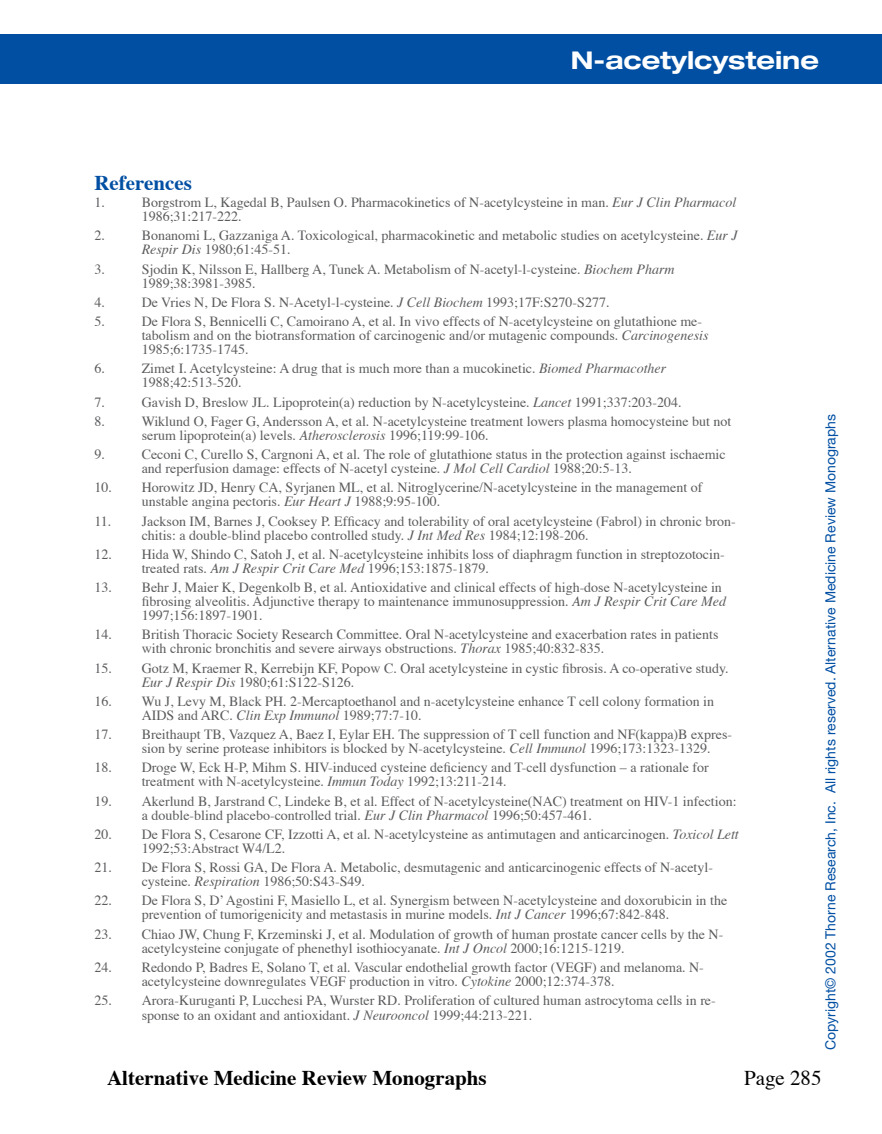
<style>
.page{position:relative;width:882px;height:1134px;background:#fff}
.page>*{position:absolute;margin:0;border:0;box-sizing:border-box;transform-origin:0 0}
.t1{font:700 expanded 24.5px "Helvetica Neue";color:#fff}
.t2{font:700 21px "Times";color:#000}
.t3{font:700 21px "Times";color:#004fa3}
.t4{font:21px "Times";color:#000}
.t5{font:14px/14px "Times";color:#5b5c5e}
.t6{font:14px "Helvetica Neue";color:#004fa3}
.s1{font-style:italic}
</style>
<div class="page">
<div style="left:0;top:34px;width:882px;height:50px;background:#004fa3"></div>
<h1 class="t1" style="left:571px;top:44px;width:250px">N-acetylcysteine</h1>
<h2 class="t3" style="left:94px;top:162px;width:99px">References</h2>
<p class="t5" style="left:94px;top:194px;width:12px">1.</p>
<p class="t5" style="left:142px;top:194px;width:596px">Borgstrom L, Kagedal B, Paulsen O. Pharmacokinetics of N-acetylcysteine in man. <span class="s1">Eur J Clin Pharmacol<br></span>1986;31:217-222.</p>
<p class="t5" style="left:94px;top:227px;width:12px">2.</p>
<p class="t5" style="left:142px;top:227px;width:597px">Bonanomi L, Gazzaniga A. Toxicological, pharmacokinetic and metabolic studies on acetylcysteine. <span class="s1">Eur J<br>Respir Dis</span> 1980;61:45-51.</p>
<p class="t5" style="left:94px;top:261px;width:12px">3.</p>
<p class="t5" style="left:142px;top:261px;width:534px">Sjodin K, Nilsson E, Hallberg A, Tunek A. Metabolism of N-acetyl-l-cysteine. <span class="s1">Biochem Pharm<br></span>1989;38:3981-3985.</p>
<p class="t5" style="left:94px;top:294px;width:12px">4.</p>
<p class="t5" style="left:142px;top:294px;width:469px">De Vries N, De Flora S. N-Acetyl-l-cysteine. <span class="s1">J Cell Biochem</span> 1993;17F:S270-S277.</p>
<p class="t5" style="left:94px;top:313px;width:12px">5.</p>
<p class="t5" style="left:142px;top:313px;width:568px">De Flora S, Bennicelli C, Camoirano A, et al. In vivo effects of N-acetylcysteine on glutathione me&shy;tabolism and on the biotransformation of carcinogenic and/or mutagenic compounds. <span class="s1">Carcinogenesis<br></span>1985;6:1735-1745.</p>
<p class="t5" style="left:94px;top:360px;width:12px">6.</p>
<p class="t5" style="left:142px;top:360px;width:526px">Zimet I. Acetylcysteine: A drug that is much more than a mucokinetic. <span class="s1">Biomed Pharmacother<br></span>1988;42:513-520.</p>
<p class="t5" style="left:94px;top:394px;width:12px">7.</p>
<p class="t5" style="left:142px;top:394px;width:542px">Gavish D, Breslow JL. Lipoprotein(a) reduction by N-acetylcysteine. <span class="s1">Lancet</span> 1991;337:203-204.</p>
<p class="t5" style="left:94px;top:413px;width:12px">8.</p>
<p class="t5" style="left:142px;top:413px;width:591px">Wiklund O, Fager G, Andersson A, et al. N-acetylcysteine treatment lowers plasma homocysteine but not serum lipoprotein(a) levels. <span class="s1">Atherosclerosis</span> 1996;119:99-106.</p>
<p class="t5" style="left:94px;top:446px;width:12px">9.</p>
<p class="t5" style="left:142px;top:446px;width:585px">Ceconi C, Curello S, Cargnoni A, et al. The role of glutathione status in the protection against ischaemic and reperfusion damage: effects of N-acetyl cysteine. <span class="s1">J Mol Cell Cardiol</span> 1988;20:5-13.</p>
<p class="t5" style="left:142px;top:479px;width:562px;text-indent:-47px">10. Horowitz JD, Henry CA, Syrjanen ML, et al. Nitroglycerine/N-acetylcysteine in the management of unstable angina pectoris. <span class="s1">Eur Heart J</span> 1988;9:95-100.</p>
<p class="t5" style="left:142px;top:513px;width:596px;text-indent:-47px">11. Jackson IM, Barnes J, Cooksey P. Efficacy and tolerability of oral acetylcysteine (Fabrol) in chronic bron&shy;chitis: a double-blind placebo controlled study. <span class="s1">J Int Med Res</span> 1984;12:198-206.</p>
<p class="t5" style="left:142px;top:546px;width:584px;text-indent:-47px">12. Hida W, Shindo C, Satoh J, et al. N-acetylcysteine inhibits loss of diaphragm function in streptozotocin&shy;treated rats. <span class="s1">Am J Respir Crit Care Med</span> 1996;153:1875-1879.</p>
<p class="t5" style="left:142px;top:579px;width:586px;text-indent:-47px">13. Behr J, Maier K, Degenkolb B, et al. Antioxidative and clinical effects of high-dose N-acetylcysteine in fibrosing alveolitis. Adjunctive therapy to maintenance immunosuppression. <span class="s1">Am J Respir Crit Care Med<br></span>1997;156:1897-1901.</p>
<p class="t5" style="left:142px;top:626px;width:578px;text-indent:-47px">14. British Thoracic Society Research Committee. Oral N-acetylcysteine and exacerbation rates in patients with chronic bronchitis and severe airways obstructions. <span class="s1">Thorax</span> 1985;40:832-835.</p>
<p class="t5" style="left:142px;top:660px;width:589px;text-indent:-47px">15. Gotz M, Kraemer R, Kerrebijn KF, Popow C. Oral acetylcysteine in cystic fibrosis. A co-operative study.<br><span class="s1">Eur J Respir Dis</span> 1980;61:S122-S126.</p>
<p class="t5" style="left:142px;top:693px;width:574px;text-indent:-47px">16. Wu J, Levy M, Black PH. 2-Mercaptoethanol and n-acetylcysteine enhance T cell colony formation in<br>AIDS and ARC. <span class="s1">Clin Exp Immunol</span> 1989;77:7-10.</p>
<p class="t5" style="left:142px;top:726px;width:592px;text-indent:-47px">17. Breithaupt TB, Vazquez A, Baez I, Eylar EH. The suppression of T cell function and NF(kappa)B expres&shy;sion by serine protease inhibitors is blocked by N-acetylcysteine. <span class="s1">Cell Immunol</span> 1996;173:1323-1329.</p>
<p class="t5" style="left:142px;top:759px;width:569px;text-indent:-47px">18. Droge W, Eck H-P, Mihm S. HIV-induced cysteine deficiency and T-cell dysfunction – a rationale for treatment with N-acetylcysteine. <span class="s1">Immun Today</span> 1992;13:211-214.</p>
<p class="t5" style="left:142px;top:793px;width:596px;text-indent:-47px">19. Akerlund B, Jarstrand C, Lindeke B, et al. Effect of N-acetylcysteine(NAC) treatment on HIV-1 infection: a double-blind placebo-controlled trial. <span class="s1">Eur J Clin Pharmacol</span> 1996;50:457-461.</p>
<p class="t5" style="left:142px;top:826px;width:599px;text-indent:-47px">20. De Flora S, Cesarone CF, Izzotti A, et al. N-acetylcysteine as antimutagen and anticarcinogen. <span class="s1">Toxicol Lett<br></span>1992;53:Abstract W4/L2.</p>
<p class="t5" style="left:142px;top:859px;width:573px;text-indent:-47px">21. De Flora S, Rossi GA, De Flora A. Metabolic, desmutagenic and anticarcinogenic effects of N-acetyl&shy;cysteine. <span class="s1">Respiration</span> 1986;50:S43-S49.</p>
<p class="t5" style="left:142px;top:892px;width:587px;text-indent:-47px">22. De Flora S, D’ Agostini F, Masiello L, et al. Synergism between N-acetylcysteine and doxorubicin in the prevention of tumorigenicity and metastasis in murine models. <span class="s1">Int J Cancer</span> 1996;67:842-848.</p>
<p class="t5" style="left:142px;top:926px;width:583px;text-indent:-47px">23. Chiao JW, Chung F, Krzeminski J, et al. Modulation of growth of human prostate cancer cells by the N&shy;acetylcysteine conjugate of phenethyl isothiocyanate. <span class="s1">Int J Oncol</span> 2000;16:1215-1219.</p>
<p class="t5" style="left:142px;top:959px;width:564px;text-indent:-47px">24. Redondo P, Badres E, Solano T, et al. Vascular endothelial growth factor (VEGF) and melanoma. N&shy;acetylcysteine downregulates VEGF production in vitro. <span class="s1">Cytokine</span> 2000;12:374-378.</p>
<p class="t5" style="left:142px;top:992px;width:576px;line-height:14.9px;text-indent:-47px">25. Arora-Kuruganti P, Lucchesi PA, Wurster RD. Proliferation of cultured human astrocytoma cells in re&shy;sponse to an oxidant and antioxidant. <span class="s1">J Neurooncol</span> 1999;44:213-221.</p>
<p class="t6" style="left:822px;top:1050px;width:638px;rotate:-90deg">Copyright© 2002 Thorne Research, Inc. All rights reserved. Alternative Medicine Review Monographs</p>
<h2 class="t2" style="left:107px;top:1058px;width:381px">Alternative Medicine Review Monographs</h2>
<h2 class="t4" style="left:744px;top:1058px;width:79px">Page 285</h2>
</div>
